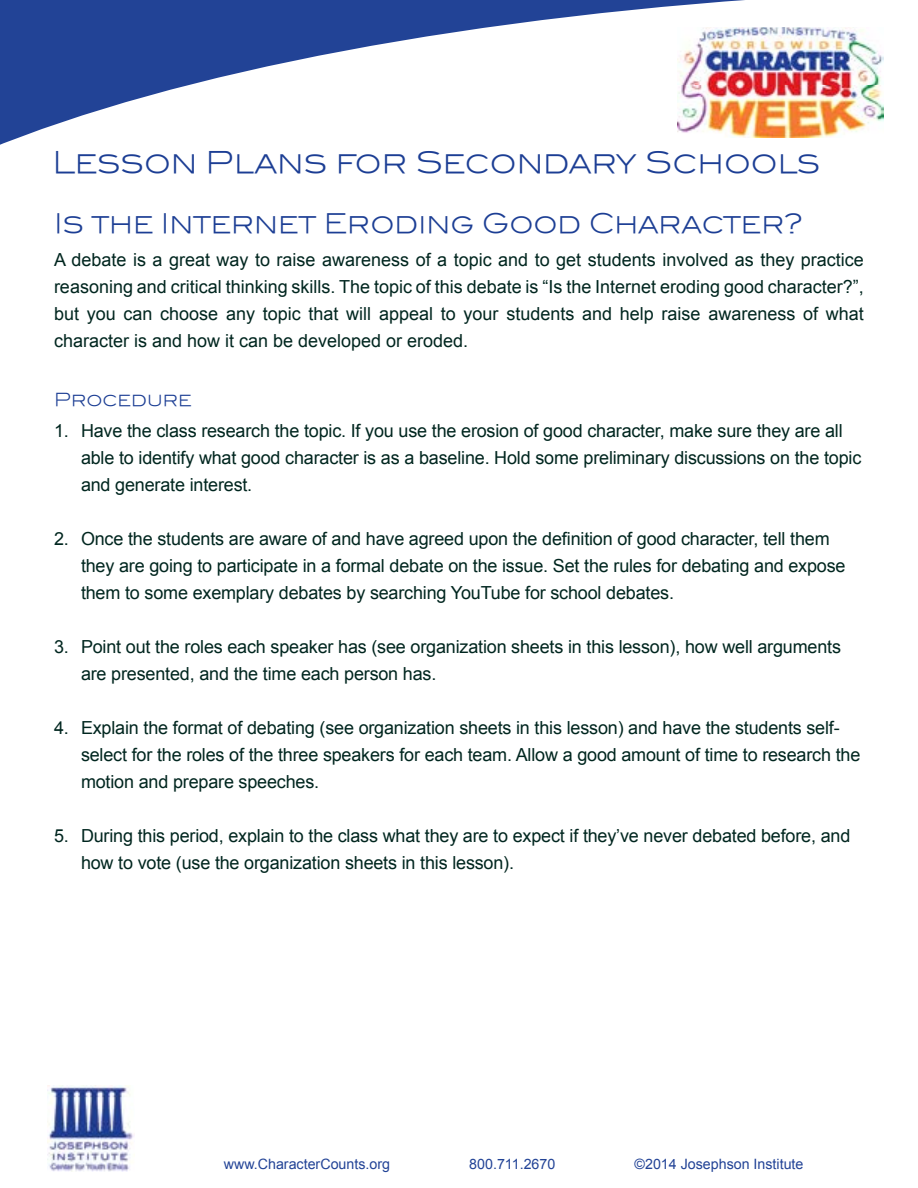
<style>
.page{position:relative;width:918px;height:1188px;background:#fff}
.page>*{position:absolute;margin:0;border:0;box-sizing:border-box;transform-origin:0 0}
.t1{font:30px "Blair ITCTT Light";color:#1c3e94}
.t2{font:27px "Blair ITCTT Light";color:#1c3e94}
.t3{font:18px/27px "Arial";letter-spacing:-.01em;color:#00261f}
.t4{font:18px "Blair ITCTT Light";color:#1c3e94}
.t5{font:14.25px "Arial";color:#224396}
.s1{font-style:inherit}
</style>
<div class="page">
<img style="left:47px;top:1085px;width:87px;height:87px">
<svg style="left:0;top:0;width:745px;height:145px"></svg>
<img style="left:678px;top:27px;width:206px;height:111px">
<p class="t1" style="left:52px;top:145px;width:770px">Lesson Plans for Secondary Schools</p>
<p class="t2" style="left:54px;top:208px;width:750px">Is the Internet Eroding Good Character?</p>
<p class="t3" style="left:54px;top:247px;width:811px;text-align:justify">A debate is a great way to raise awareness of a topic and to get students involved as they practice reasoning and critical thinking skills. The topic of this debate is “Is the Internet eroding good character?”, but you can choose any topic that will appeal to your students and help raise awareness of what character is and how it can be developed or eroded.</p>
<p class="t4" style="left:54px;top:389px;width:139px">Procedure</p>
<p class="t3" style="left:81px;top:418px;width:782px;text-indent:-27px">1. Have the class research the topic. If you use the erosion of good character, make sure they are all able to identify what good character is as a baseline. Hold some preliminary discussions on the topic and generate interest.</p>
<p class="t3" style="left:81px;top:526px;width:766px;text-indent:-27px">2. Once the students are aware of and have agreed upon the definition of good character, tell them they are going to participate in a formal debate on the issue. Set the rules for debating and expose them to some exemplary debates by searching YouTube for school debates.</p>
<p class="t3" style="left:81px;top:634px;width:762px;text-indent:-27px">3. Point out the roles each speaker has (see organization sheets in this lesson), how well arguments are presented, and the time each person has.</p>
<p class="t3" style="left:81px;top:715px;width:781px;text-indent:-27px">4. Explain the format of debating (see organization sheets in this lesson) and have the students self&shy;select for the roles of the three speakers for each team. Allow a good amount of time to research the motion and prepare speeches.</p>
<p class="t3" style="left:81px;top:823px;width:771px;text-indent:-27px">5. During this period, explain to the class what they are to expect if they’ve never debated before, and how to vote (use the organization sheets in this lesson).</p>
<p class="t5" style="left:224px;top:1154px;width:168px">www.CharacterCounts.org</p>
<p class="t5" style="left:469px;top:1154px;width:88px">800.711.2670</p>
<p class="t5" style="left:635px;top:1154px;width:170px">©201<span class="s1">4</span> Josephson Institute</p>
</div>
